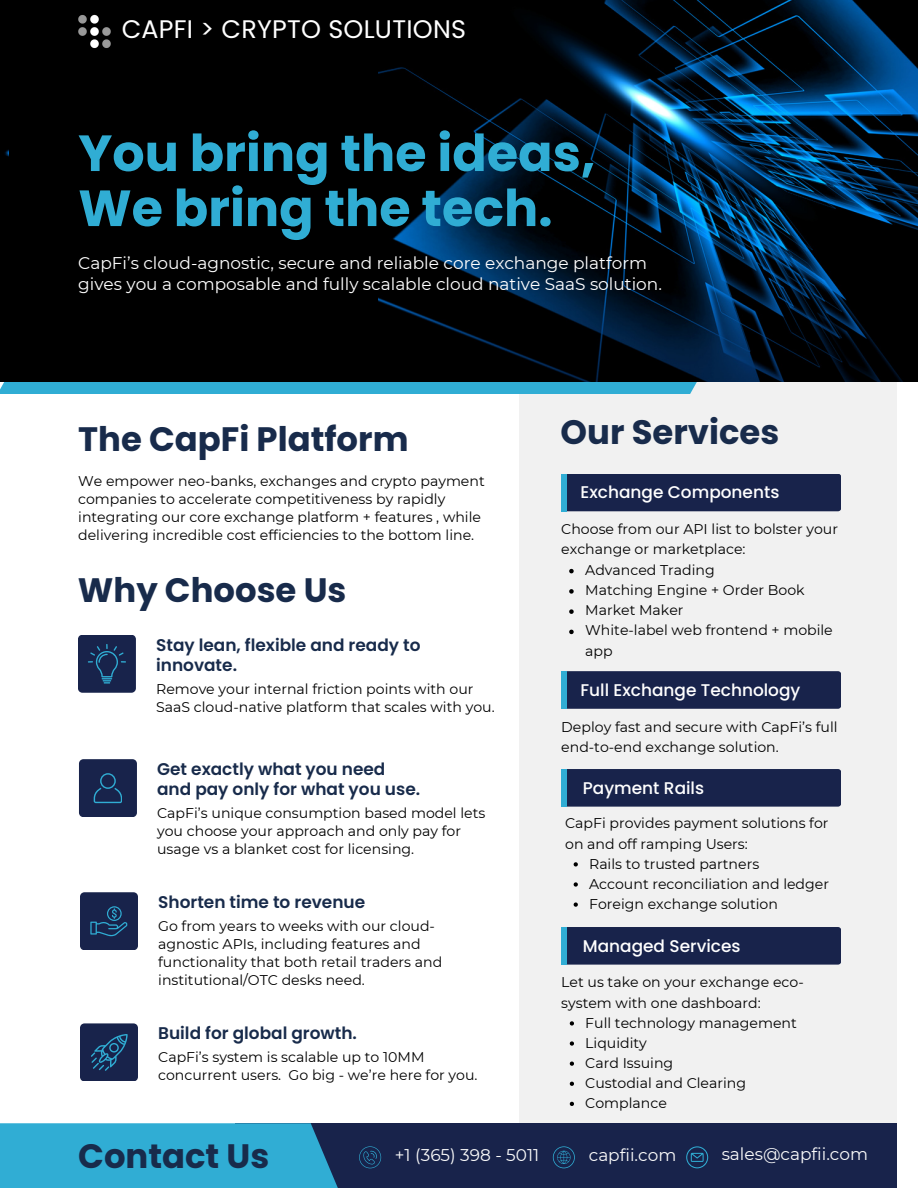
<style>
.page{position:relative;width:918px;height:1188px;background:#fff}
.page>*{position:absolute;margin:0;border:0;box-sizing:border-box;transform-origin:0 0}
.t1{font:700 50.85px/55.1px "Poppins";color:#30add4}
.t2{font:700 33.9px "Poppins";color:#182b4b}
.t3{font:25.35px "Poppins";letter-spacing:.01em;color:#fff}
.t4{font:600 16.95px/20.1px "Poppins";color:#182b4b}
.t5{font:16.95px/21.1px "Montserrat";color:#fff}
.t6{font:500 16.95px "Poppins";color:#fff}
.t7{font:16.95px "Montserrat";color:#fafafa}
.t8{font:14.1px/18px "Montserrat";color:#000}
</style>
<div class="page">
<div style="left:519px;top:0;width:377px;height:1158px;background:#f1f1f1"></div>
<div style="left:235px;top:1123px;width:661px;height:65px;background:#18234b"></div>
<svg style="left:0;top:1123px;width:382px;height:65px;background:#2d9ac1"></svg>
<svg style="left:553px;top:1146px;width:22px;height:22px"></svg>
<svg style="left:359px;top:1146px;width:22px;height:22px"></svg>
<div style="left:561px;top:927px;width:280px;height:38px;background:#18234b;border-radius:3px"></div>
<div style="left:561px;top:927px;width:6px;height:38px;background:#30add4"></div>
<div style="left:561px;top:769px;width:280px;height:38px;background:#18234b;border-radius:3px"></div>
<div style="left:561px;top:769px;width:6px;height:38px;background:#30add4"></div>
<div style="left:561px;top:671px;width:280px;height:38px;background:#18234b;border-radius:3px"></div>
<div style="left:561px;top:671px;width:6px;height:38px;background:#30add4"></div>
<div style="left:561px;top:474px;width:280px;height:37px;background:#18234b;border-radius:3px"></div>
<div style="left:561px;top:474px;width:6px;height:37px;background:#30add4"></div>
<svg style="left:80px;top:892px;width:58px;height:58px;background:#1b2d55"></svg>
<svg style="left:79px;top:759px;width:58px;height:58px;background:#1a2a52"></svg>
<svg style="left:0;top:381px;width:918px;height:13px;fill:#30add4"></svg>
<img style="left:0;top:0;width:918px;height:381px">
<div style="left:10px;top:66px;width:368px;height:297px;background:#000"></div>
<img style="left:68px;top:12px;width:52px;height:38px">
<svg style="left:80px;top:1023px;width:58px;height:58px;background:#1c3159"></svg>
<svg style="left:78px;top:635px;width:58px;height:58px;background:#1b2d54"></svg>
<svg style="left:686px;top:1146px;width:22px;height:22px"></svg>
<svg style="left:570px;top:1021px;width:4px;height:5px"></svg>
<svg style="left:570px;top:1041px;width:4px;height:5px"></svg>
<svg style="left:570px;top:1062px;width:4px;height:4px"></svg>
<svg style="left:570px;top:1082px;width:4px;height:4px"></svg>
<svg style="left:570px;top:1102px;width:4px;height:4px"></svg>
<svg style="left:574px;top:862px;width:4px;height:5px"></svg>
<svg style="left:574px;top:882px;width:4px;height:5px"></svg>
<svg style="left:574px;top:902px;width:4px;height:5px"></svg>
<svg style="left:569px;top:569px;width:5px;height:4px"></svg>
<svg style="left:569px;top:589px;width:5px;height:5px"></svg>
<svg style="left:569px;top:609px;width:5px;height:5px"></svg>
<svg style="left:569px;top:630px;width:5px;height:4px"></svg>
<h4 class="t3" style="left:122px;top:12px;width:346px">CAPFI &gt; CRYPTO SOLUTIONS</h4>
<p class="t1" style="left:78px;top:126px;width:519px">You bring the ideas,<br>We bring the tech.</p>
<p class="t5" style="left:78px;top:252px;width:585px">CapFi’s cloud-agnostic, secure and reliable core exchange platform gives you a composable and fully scalable cloud native SaaS solution.</p>
<h4 class="t2" style="left:78px;top:415px;width:332px">The CapFi Platform</h4>
<p class="t8" style="left:78px;top:472px;width:408px">We empower neo-banks, exchanges and crypto payment companies to accelerate competitiveness by rapidly integrating our core exchange platform + features , while delivering incredible cost efficiencies to the bottom line.</p>
<p class="t2" style="left:78px;top:566px;width:270px">Why Choose Us</p>
<h4 class="t4" style="left:156px;top:635px;width:266px">Stay lean, flexible and ready to innovate.</h4>
<p class="t8" style="left:156px;top:680px;width:340px">Remove your internal friction points with our<br>SaaS cloud-native platform that scales with you.</p>
<h2 class="t4" style="left:157px;top:759px;width:265px">Get exactly what you need and pay only for what you use.</h2>
<p class="t8" style="left:157px;top:804px;width:330px">CapFi’s unique consumption based model lets you choose your approach and only pay for usage vs a blanket cost for licensing.</p>
<h2 class="t4" style="left:158px;top:892px;width:209px">Shorten time to revenue</h2>
<p class="t8" style="left:158px;top:917px;width:286px">Go from years to weeks with our cloud&shy;agnostic APIs, including features and functionality that both retail traders and institutional/OTC desks need.</p>
<h4 class="t4" style="left:158px;top:1023px;width:200px">Build for global growth.</h4>
<p class="t8" style="left:158px;top:1048px;width:321px">CapFi’s system is scalable up to 10MM concurrent users. Go big - we’re here for you.</p>
<p class="t2" style="left:561px;top:409px;width:220px">Our Services</p>
<p class="t6" style="left:581px;top:481px;width:200px">Exchange Components</p>
<p class="t8" style="left:561px;top:519px;width:278px;line-height:20.2px">Choose from our API list to bolster your exchange or marketplace:</p>
<h4 class="t8" style="left:585px;top:560px;width:131px">Advanced Trading</h4>
<p class="t8" style="left:585px;top:581px;width:221px">Matching Engine + Order Book</p>
<p class="t8" style="left:585px;top:601px;width:100px">Market Maker</p>
<p class="t8" style="left:585px;top:620px;width:249px;line-height:20.2px">White-label web frontend + mobile app</p>
<p class="t6" style="left:581px;top:678px;width:221px">Full Exchange Technology</p>
<p class="t8" style="left:561px;top:717px;width:278px;line-height:20.1px">Deploy fast and secure with CapFi’s full end-to-end exchange solution.</p>
<p class="t6" style="left:583px;top:776px;width:123px">Payment Rails</p>
<h4 class="t8" style="left:565px;top:813px;width:265px;line-height:20.1px">CapFi provides payment solutions for on and off ramping Users:</h4>
<p class="t8" style="left:589px;top:855px;width:172px">Rails to trusted partners</p>
<h4 class="t8" style="left:589px;top:875px;width:241px">Account reconciliation and ledger</h4>
<p class="t8" style="left:589px;top:895px;width:190px">Foreign exchange solution</p>
<p class="t6" style="left:583px;top:934px;width:159px">Managed Services</p>
<h2 class="t8" style="left:561px;top:972px;width:244px;line-height:20.1px">Let us take on your exchange eco&shy;system with one dashboard:</h2>
<h4 class="t8" style="left:585px;top:1014px;width:213px">Full technology management</h4>
<p class="t8" style="left:585px;top:1034px;width:63px">Liquidity</p>
<p class="t8" style="left:585px;top:1054px;width:89px">Card Issuing</p>
<p class="t8" style="left:585px;top:1074px;width:162px">Custodial and Clearing</p>
<p class="t8" style="left:585px;top:1094px;width:83px">Complance</p>
<h5 class="t2" style="left:78px;top:1133px;width:193px">Contact Us</h5>
<h1 class="t7" style="left:395px;top:1145px;width:146px">+1 (365) 398 - 5011</h1>
<h3 class="t7" style="left:589px;top:1145px;width:89px">capfii.com</h3>
<p class="t7" style="left:722px;top:1144px;width:148px">sales@capfii.com</p>
</div>
